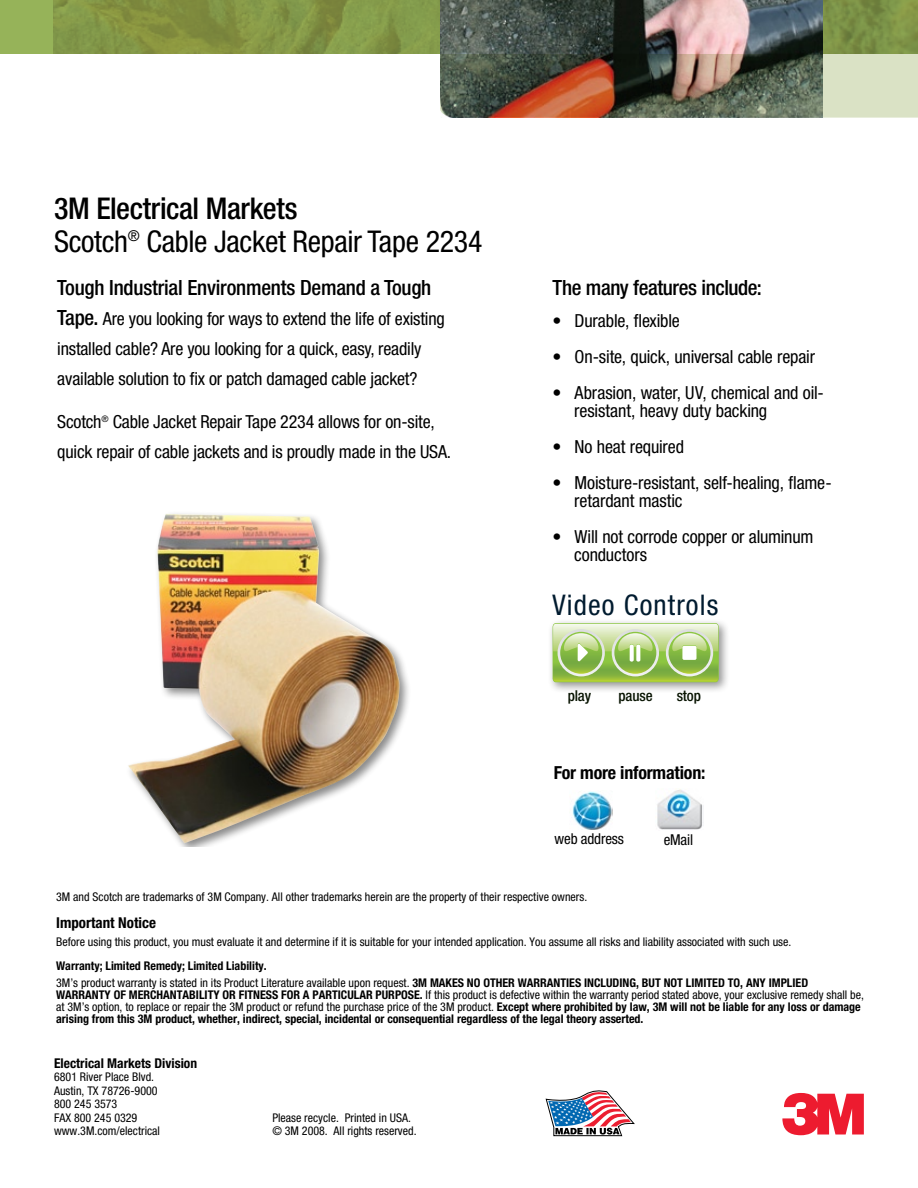
<style>
.page{position:relative;width:918px;height:1188px;background:#fff}
.page>*{position:absolute;margin:0;border:0;box-sizing:border-box;transform-origin:0 0}
.t1{font:57px "Logo 3 Mv 3 tt";color:#ed1b2f}
.t2{font:condensed 30px/33px "Helvetica Neue LT Std";letter-spacing:-.01em;color:#000}
.t3{font:condensed 28.5px "Helvetica Neue LT Std";letter-spacing:.04em;color:#001b2f}
.t4{font:500 condensed 21px "Helvetica Neue LT Std";letter-spacing:-.01em;color:#000}
.t5{font:condensed 18px/18px "Helvetica Neue LT Std";letter-spacing:-.01em;color:#000}
.t6{font:700 condensed 18px "Helvetica Neue LT Std";letter-spacing:-.01em;color:#000}
.t7{font:700 condensed 15px "Helvetica Neue LT Std";color:#000}
.t8{font:condensed 15px "Helvetica Neue LT Std";letter-spacing:-.01em;color:#000}
.t9{font:500 condensed 15px "Helvetica Neue LT Std";letter-spacing:-.01em;color:#071300}
.t10{font:700 condensed 13.5px "Helvetica Neue LT Std";color:#000}
.t11{font:700 condensed 12px/12px "Helvetica Neue LT Std";color:#000}
.t12{font:condensed 12px/13.5px "Helvetica Neue LT Std";color:#000}
.s1{font-weight:500}
.s2{font-weight:500;font-size:21px}
.s3{font-weight:400}
</style>
<div class="page">
<div style="left:0;top:0;width:918px;height:54px;background:#96b359"></div>
<svg style="left:546px;top:1090px;width:89px;height:46px"></svg>
<div style="left:547px;top:618px;width:189px;height:82px;background:#000;opacity:.42"></div>
<svg style="left:553px;top:623px;width:166px;height:59px"></svg>
<svg style="left:682px;top:645px;width:14px;height:14px"></svg>
<div style="left:682px;top:646px;width:14px;height:14px;background:#fff;border-radius:2px"></div>
<img style="left:54px;top:0;width:864px;height:54px">
<img style="left:440px;top:0;width:382px;height:54px">
<svg style="left:440px;top:54px;width:478px;height:64px"></svg>
<img style="left:128px;top:514px;width:272px;height:329px">
<img style="left:572px;top:791px;width:40px;height:39px">
<img style="left:657px;top:789px;width:46px;height:41px">
<h2 class="t2" style="left:54px;top:192px;width:430px"><span class="s1">3M Electrical Markets<br></span>Scotch<sup>®</sup> Cable Jacket Repair Tape 2234</h2>
<h3 class="t4" style="left:57px;top:275px;width:376px">Tough Industrial Environments Demand a Tough</h3>
<h3 class="t5" style="left:57px;top:303px;width:389px;line-height:30px"><span class="s2">Tape.</span> Are you looking for ways to extend the life of existing installed cable? Are you looking for a quick, easy, readily available solution to fix or patch damaged cable jacket?</h3>
<h3 class="t5" style="left:57px;top:407px;width:395px;line-height:30px">Scotch<sup>®</sup> Cable Jacket Repair Tape 2234 allows for on-site, quick repair of cable jackets and is proudly made in the USA.</h3>
<h3 class="t4" style="left:553px;top:275px;width:211px">The many features include:</h3>
<h3 class="t5" style="left:553px;top:311px;width:129px">• Durable, flexible</h3>
<h3 class="t5" style="left:553px;top:347px;width:264px">• On-site, quick, universal cable repair</h3>
<h3 class="t5" style="left:574px;top:383px;width:251px;text-indent:-22px">• Abrasion, water, UV, chemical and oil&shy;resistant, heavy duty backing</h3>
<h3 class="t5" style="left:553px;top:437px;width:133px">• No heat required</h3>
<h3 class="t5" style="left:574px;top:473px;width:259px;text-indent:-22px">• Moisture-resistant, self-healing, flame&shy;retardant mastic</h3>
<h3 class="t5" style="left:574px;top:527px;width:241px;text-indent:-22px">• Will not corrode copper or aluminum conductors</h3>
<h3 class="t3" style="left:553px;top:588px;width:167px">Video Controls</h3>
<p class="t9" style="left:568px;top:687px;width:25px">play</p>
<p class="t9" style="left:619px;top:687px;width:36px">pause</p>
<p class="t9" style="left:677px;top:687px;width:26px">stop</p>
<h3 class="t6" style="left:554px;top:762px;width:153px">For more information:</h3>
<p class="t8" style="left:555px;top:830px;width:71px">web address</p>
<p class="t8" style="left:664px;top:831px;width:31px">eMail</p>
<p class="t12" style="left:56px;top:890px;width:533px">3M and Scotch are trademarks of 3M Company. All other trademarks herein are the property of their respective owners.</p>
<p class="t7" style="left:56px;top:914px;width:101px">Important Notice</p>
<p class="t12" style="left:56px;top:935px;width:737px">Before using this product, you must evaluate it and determine if it is suitable for your intended application. You assume all risks and liability associated with such use.</p>
<p class="t11" style="left:56px;top:957px;width:754px;line-height:17.4px">Warranty; Limited Remedy; Limited Liability.<br><span class="s3">3M’s product warranty is stated in its Product Literature available upon request.</span> 3M MAKES NO OTHER WARRANTIES INCLUDING, BUT NOT LIMITED TO, ANY IMPLIED</p>
<p class="t11" style="left:56px;top:989px;width:809px">WARRANTY OF MERCHANTABILITY OR FITNESS FOR A PARTICULAR PURPOSE. <span class="s3">If this product is defective within the warranty period stated above, your exclusive remedy shall be, at 3M’s option, to replace or repair the 3M product or refund the purchase price of the 3M product.</span> Except where prohibited by law, 3M will not be liable for any loss or damage arising from this 3M product, whether, indirect, special, incidental or consequential regardless of the legal theory asserted.</p>
<p class="t10" style="left:54px;top:1055px;width:145px">Electrical Markets Division</p>
<p class="t12" style="left:54px;top:1070px;width:107px">6801 River Place Blvd.<br>Austin, TX 78726-9000<br>800 245 3573<br>FAX 800 245 0329 www.3M.com/electrical</p>
<p class="t12" style="left:272px;top:1111px;width:146px">Please recycle. Printed in USA. © 3M 2008. All rights reserved.</p>
<h1 class="t1" style="left:781px;top:1081px;width:84px">3</h1>
</div>
